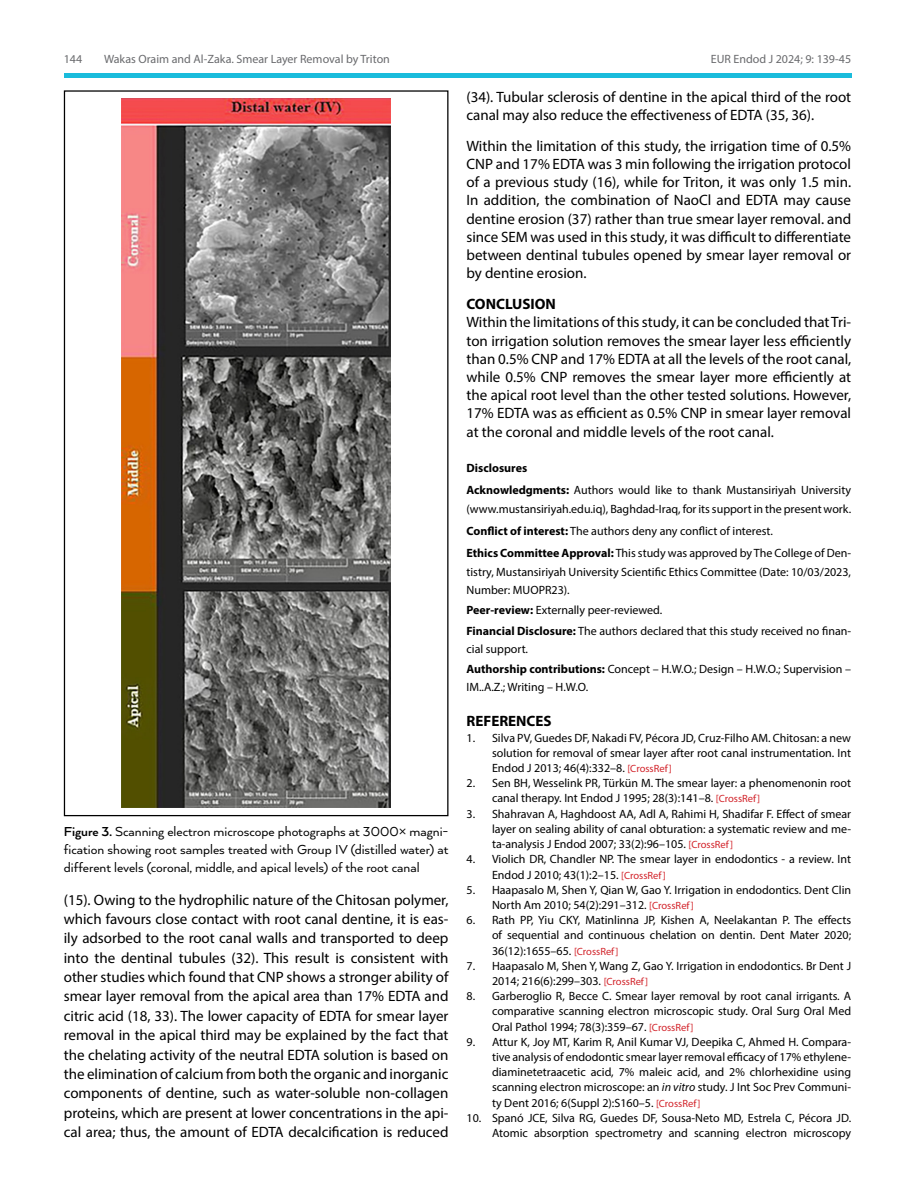
<style>
.page{position:relative;width:915px;height:1191px;background:#fff}
.page>*{position:absolute;margin:0;border:0;box-sizing:border-box;transform-origin:0 0}
.t1{font:15px/18.1px "Myriad Pro";color:#000;text-align:justify}
.t2{font:15px/18px "Arquitecta";color:#000;text-align:justify}
.t3{font:700 15px "Myriad Pro";color:#000}
.t4{font:12px/15.1px "Myriad Pro";color:#000}
.t5{font:12px "Myriad Pro";color:#696a6d}
.s1{font-weight:700}
.s2{font-size:10.5px;color:#d2232a}
.s3{font-style:italic}
</style>
<div class="page">
<div style="left:64px;top:73px;width:786px;height:5px;background:#1abcdc"></div>
<img style="left:121px;top:99px;width:269px;height:708px">
<p class="t5" style="left:64px;top:52px;width:20px">144</p>
<p class="t5" style="left:104px;top:52px;width:287px">Wakas Oraim and Al-Zaka. Smear Layer Removal by Triton</p>
<p class="t5" style="left:710px;top:52px;width:142px">EUR Endod J 2024; 9: 139-45</p>
<p class="t2" style="left:64px;top:822px;width:386px"><span class="s1">Figure 3.</span> Scanning electron microscope photographs at 3000× magni&shy;fication showing root samples treated with Group IV (distilled water) at different levels (coronal, middle, and apical levels) of the root canal</p>
<p class="t1" style="left:64px;top:889px;width:386px;line-height:19.4px">(15). Owing to the hydrophilic nature of the Chitosan polymer, which favours close contact with root canal dentine, it is eas&shy;ily adsorbed to the root canal walls and transported to deep into the dentinal tubules (32). This result is consistent with other studies which found that CNP shows a stronger ability of smear layer removal from the apical area than 17% EDTA and citric acid (18, 33). The lower capacity of EDTA for smear layer removal in the apical third may be explained by the fact that the chelating activity of the neutral EDTA solution is based on the elimination of calcium from both the organic and inorganic components of dentine, such as water-soluble non-collagen proteins, which are present at lower concentrations in the api&shy;cal area; thus, the amount of EDTA decalcification is reduced</p>
<p class="t1" style="left:466px;top:87px;width:386px">(34). Tubular sclerosis of dentine in the apical third of the root canal may also reduce the effectiveness of EDTA (35, 36).</p>
<p class="t1" style="left:466px;top:136px;width:386px">Within the limitation of this study, the irrigation time of 0.5% CNP and 17% EDTA was 3 min following the irrigation protocol of a previous study (16), while for Triton, it was only 1.5 min.<br>In addition, the combination of NaoCl and EDTA may cause dentine erosion (37) rather than true smear layer removal. and since SEM was used in this study, it was difficult to differentiate between dentinal tubules opened by smear layer removal or by dentine erosion.</p>
<p class="t3" style="left:466px;top:294px;width:91px">CONCLUSION</p>
<p class="t1" style="left:466px;top:313px;width:386px">Within the limitations of this study, it can be concluded that Tri&shy;ton irrigation solution removes the smear layer less efficiently than 0.5% CNP and 17% EDTA at all the levels of the root canal, while 0.5% CNP removes the smear layer more efficiently at the apical root level than the other tested solutions. However, 17% EDTA was as efficient as 0.5% CNP in smear layer removal at the coronal and middle levels of the root canal.</p>
<p class="t4" style="left:466px;top:456px;width:386px;line-height:22.5px"><span class="s1">Disclosures<br>Acknowledgments:</span> Authors would like to thank Mustansiriyah University</p>
<p class="t4" style="left:466px;top:497px;width:386px;line-height:22.5px">(www.mustansiriyah.edu.iq), Baghdad-Iraq, for its support in the present work.<br><span class="s1">Conflict of interest:</span> The authors deny any conflict of interest.<br><span class="s1">Ethics Committee Approval:</span> This study was approved by The College of Den-</p>
<p class="t4" style="left:466px;top:562px;width:386px;line-height:18.1px">tistry, Mustansiriyah University Scientific Ethics Committee (Date: 10/03/2023,<br>Number: MUOPR23).</p>
<p class="t4" style="left:466px;top:600px;width:386px;line-height:20.4px"><span class="s1">Peer-review:</span> Externally peer-reviewed.<br><span class="s1">Financial Disclosure:</span> The authors declared that this study received no finan-</p>
<p class="t4" style="left:466px;top:638px;width:386px;line-height:20.4px">cial support.<br><span class="s1">Authorship contributions:</span> Concept – H.W.O.; Design – H.W.O.; Supervision –</p>
<p class="t4" style="left:466px;top:679px;width:123px">IM..A.Z.; Writing – H.W.O.</p>
<p class="t3" style="left:466px;top:711px;width:87px">REFERENCES</p>
<p class="t4" style="left:492px;top:730px;width:360px;text-align:justify;text-indent:-26px">1. Silva PV, Guedes DF, Nakadi FV, Pécora JD, Cruz-Filho AM. Chitosan: a new solution for removal of smear layer after root canal instrumentation. Int Endod J 2013; 46(4):332–8. <span class="s2">[CrossRef]</span></p>
<p class="t4" style="left:492px;top:775px;width:360px;text-indent:-26px">2. Sen BH, Wesselink PR, Türkün M. The smear layer: a phenomenonin root canal therapy. Int Endod J 1995; 28(3):141–8. <span class="s2">[CrossRef]</span></p>
<p class="t4" style="left:492px;top:806px;width:360px;text-align:justify;text-indent:-26px">3. Shahravan A, Haghdoost AA, Adl A, Rahimi H, Shadifar F. Effect of smear layer on sealing ability of canal obturation: a systematic review and me&shy;ta-analysis J Endod 2007; 33(2):96–105. <span class="s2">[CrossRef]</span></p>
<p class="t4" style="left:492px;top:851px;width:360px;text-indent:-26px">4. Violich DR, Chandler NP. The smear layer in endodontics - a review. Int<br>Endod J 2010; 43(1):2–15. <span class="s2">[CrossRef]</span></p>
<p class="t4" style="left:492px;top:882px;width:360px;text-indent:-26px">5. Haapasalo M, Shen Y, Qian W, Gao Y. Irrigation in endodontics. Dent Clin<br>North Am 2010; 54(2):291–312. <span class="s2">[CrossRef]</span></p>
<p class="t4" style="left:492px;top:912px;width:360px;text-align:justify;text-indent:-26px">6. Rath PP, Yiu CKY, Matinlinna JP, Kishen A, Neelakantan P. The effects of sequential and continuous chelation on dentin. Dent Mater 2020; 36(12):1655–65. <span class="s2">[CrossRef]</span></p>
<p class="t4" style="left:492px;top:958px;width:360px;text-indent:-26px">7. Haapasalo M, Shen Y, Wang Z, Gao Y. Irrigation in endodontics. Br Dent J<br>2014; 216(6):299–303. <span class="s2">[CrossRef]</span></p>
<p class="t4" style="left:492px;top:988px;width:360px;text-align:justify;text-indent:-26px">8. Garberoglio R, Becce C. Smear layer removal by root canal irrigants. A comparative scanning electron microscopic study. Oral Surg Oral Med Oral Pathol 1994; 78(3):359–67. <span class="s2">[CrossRef]</span></p>
<p class="t4" style="left:492px;top:1034px;width:360px;text-align:justify;text-indent:-26px">9. Attur K, Joy MT, Karim R, Anil Kumar VJ, Deepika C, Ahmed H. Compara&shy;tive analysis of endodontic smear layer removal efficacy of 17% ethylene&shy;diaminetetraacetic acid, 7% maleic acid, and 2% chlorhexidine using scanning electron microscope: an <span class="s3">in vitro</span> study. J Int Soc Prev Communi&shy;ty Dent 2016; 6(Suppl 2):S160–5. <span class="s2">[CrossRef]</span></p>
<p class="t4" style="left:466px;top:1110px;width:386px;text-align:right">10. Spanó JCE, Silva RG, Guedes DF, Sousa-Neto MD, Estrela C, Pécora JD.<br>Atomic absorption spectrometry and scanning electron microscopy</p>
</div>
